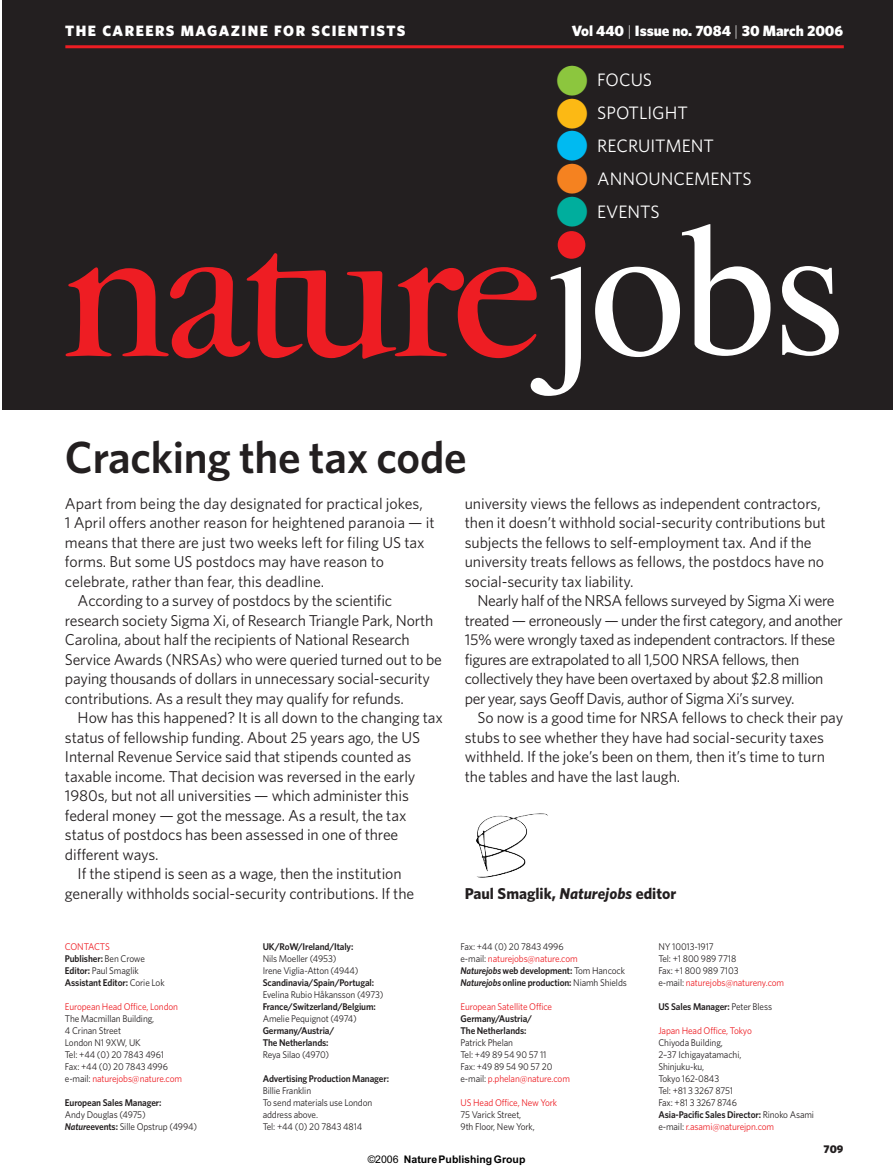
<style>
.page{position:relative;width:893px;height:1173px;background:#fff}
.page>*{position:absolute;margin:0;border:0;box-sizing:border-box;transform-origin:0 0}
.t1{font:600 45px "Whitney";letter-spacing:-.005em;color:#231f20}
.t2{font:41.25px "Zapf Dingbats";color:#00ae9d}
.t3{font:18px/33px "Whitney";color:#fff}
.t4{font:15.75px/19.5px "Whitney";letter-spacing:-.005em;color:#231f20}
.t5{font:15.75px/19.5px "Whitney";letter-spacing:-.025em;color:#231f20}
.t6{font:700 15.75px "Whitney";color:#231f20}
.t7{font:900 15px "Whitney";letter-spacing:.085em;color:#fff}
.t8{font:900 15px "Whitney";letter-spacing:-.005em;color:#fff}
.t9{font:900 11.25px "Whitney";color:#231f20}
.t10{font:700 10.5px "Arial";color:#000}
.t11{font:9.75px/12px "Whitney";letter-spacing:-.01em;color:#231f20;scale:.95 1}
.t12{font:600 9.75px/12px "Whitney";letter-spacing:-.01em;color:#231f20;scale:.95 1}
.t13{font:9.75px "Whitney";letter-spacing:-.01em;color:#ee1d23;scale:.95 1}
.s1{font-weight:300}
.s2{color:#f58220}
.s3{color:#00baf1}
.s4{color:#fcb914}
.s5{color:#8cc63e}
.s6{font-style:italic}
.s7{font-weight:400;color:#ee1d23}
.s8{font-weight:400}
.s9{color:#ee1d23}
.s10{font-weight:600;font-style:italic}
.s11{font-weight:600}
.s12{font-family:"Arial MT2";font-weight:400}
</style>
<div class="page">
<div style="left:2px;top:0;width:890px;height:410px;background:#231f20"></div>
<hr style="left:65px;top:45px;width:778px;height:3px;background:#ee1d23">
<svg style="left:595px;top:224px;width:175px;height:133px"></svg>
<svg style="left:782px;top:266px;width:56px;height:90px"></svg>
<div style="left:557px;top:231px;width:28px;height:28px;background:#ee1d23;border-radius:50%"></div>
<svg style="left:66px;top:253px;width:515px;height:143px"></svg>
<img style="left:476px;top:816px;width:40px;height:25px">
<p class="t7" style="left:65px;top:25px;width:342px">THE CAREERS MAGAZINE FOR SCIENTISTS</p>
<p class="t8" style="left:572px;top:25px;width:273px">Vol 440 <span class="s1">|</span> Issue no. 7084 <span class="s1">|</span> 30 March 2006</p>
<h2 class="t2" style="left:552px;top:228px;width:165px;rotate:-90deg">●<span class="s2">●</span><span class="s3">●</span><span class="s4">●</span><span class="s5">●</span></h2>
<p class="t3" style="left:597px;top:65px;width:156px">FOCUS<br>SPOTLIGHT<br>RECRUITMENT<br>ANNOUNCEMENTS<br>EVENTS</p>
<h1 class="t1" style="left:65px;top:440px;width:403px">Cracking the tax code</h1>
<p class="t4" style="left:65px;top:495px;width:359px">Apart from being the day designated for practical jokes,</p>
<p class="t4" style="left:65px;top:514px;width:371px">1 April offers another reason for heightened paranoia — it</p>
<p class="t4" style="left:65px;top:534px;width:361px">means that there are just two weeks left for filing US tax</p>
<p class="t4" style="left:65px;top:553px;width:321px">forms. But some US postdocs may have reason to</p>
<p class="t4" style="left:65px;top:573px;width:261px">celebrate, rather than fear, this deadline.</p>
<p class="t4" style="left:78px;top:592px;width:316px">According to a survey of postdocs by the scientific</p>
<p class="t4" style="left:65px;top:612px;width:370px">research society Sigma Xi, of Research Triangle Park, North</p>
<p class="t4" style="left:65px;top:631px;width:346px">Carolina, about half the recipients of National Research</p>
<p class="t4" style="left:65px;top:651px;width:378px">Service Awards (NRSAs) who were queried turned out to be</p>
<p class="t4" style="left:65px;top:670px;width:366px">paying thousands of dollars in unnecessary social-security</p>
<p class="t4" style="left:65px;top:690px;width:340px">contributions. As a result they may qualify for refunds.</p>
<p class="t4" style="left:78px;top:709px;width:366px">How has this happened? It is all down to the changing tax</p>
<p class="t4" style="left:65px;top:729px;width:356px">status of fellowship funding. About 25 years ago, the US</p>
<p class="t4" style="left:65px;top:748px;width:348px">Internal Revenue Service said that stipends counted as</p>
<p class="t4" style="left:65px;top:768px;width:352px">taxable income. That decision was reversed in the early</p>
<p class="t4" style="left:65px;top:787px;width:345px">1980s, but not all universities — which administer this</p>
<p class="t4" style="left:65px;top:807px;width:343px">federal money — got the message. As a result, the tax</p>
<p class="t4" style="left:65px;top:826px;width:335px">status of postdocs has been assessed in one of three</p>
<p class="t4" style="left:65px;top:846px;width:95px">different ways.</p>
<p class="t4" style="left:78px;top:865px;width:325px">If the stipend is seen as a wage, then the institution</p>
<p class="t4" style="left:65px;top:885px;width:351px">generally withholds social-security contributions. If the</p>
<p class="t4" style="left:465px;top:495px;width:362px">university views the fellows as independent contractors, then it doesn’t withhold social-security contributions but subjects the fellows to self-employment tax. And if the university treats fellows as fellows, the postdocs have no social-security tax liability.</p>
<p class="t5" style="left:465px;top:592px;width:379px;text-indent:13px">Nearly half of the NRSA fellows surveyed by Sigma Xi were treated — erroneously — under the first category, and another 15% were wrongly taxed as independent contractors. If these figures are extrapolated to all 1,500 NRSA fellows, then collectively they have been overtaxed by about $2.8 million per year, says Geoff Davis, author of Sigma Xi’s survey.</p>
<p class="t4" style="left:465px;top:709px;width:380px;text-indent:13px">So now is a good time for NRSA fellows to check their pay stubs to see whether they have had social-security taxes withheld. If the joke’s been on them, then it’s time to turn the tables and have the last laugh.</p>
<p class="t6" style="left:465px;top:887px;width:213px">Paul Smaglik, <span class="s6">Naturejobs</span> editor</p>
<p class="t12" style="left:65px;top:941px;width:106px"><span class="s7">CONTACTS<br></span>Publisher: <span class="s8">Ben Crowe<br></span>Editor: <span class="s8">Paul Smaglik<br></span>Assistant Editor: <span class="s8">Corie Lok</span></p>
<p class="t13" style="left:65px;top:1003px;width:121px">European Head Office, London</p>
<p class="t11" style="left:65px;top:1013px;width:125px">The Macmillan Building,<br>4 Crinan Street<br>London N1 9XW, UK<br>Tel: +44 (0) 20 7843 4961<br>Fax: +44 (0) 20 7843 4996 e-mail: <span class="s9">naturejobs@nature.com</span></p>
<p class="t12" style="left:65px;top:1097px;width:103px">European Sales Manager:</p>
<p class="t11" style="left:65px;top:1109px;width:141px">Andy Douglas (4975)<br><span class="s10">Nature</span><span class="s11">events:</span> Sille Opstrup (4994)</p>
<p class="t12" style="left:263px;top:941px;width:97px">UK/RoW/Ireland/Italy:</p>
<p class="t11" style="left:263px;top:953px;width:102px">Nils Moeller (4953)<br>Irene Viglia-Atton (4944)</p>
<p class="t12" style="left:263px;top:977px;width:119px">Scandinavia/Spain/Portugal:</p>
<p class="t11" style="left:263px;top:989px;width:129px">Evelina Rubio Håkansson (4973)</p>
<p class="t12" style="left:263px;top:1001px;width:121px">France/Switzerland/Belgium:</p>
<p class="t11" style="left:263px;top:1013px;width:101px">Amelie Pequignot (4974)</p>
<p class="t12" style="left:263px;top:1025px;width:77px">Germany/Austria/<br>The Netherlands:</p>
<p class="t11" style="left:263px;top:1049px;width:72px">Reya Silao (4970)</p>
<p class="t12" style="left:263px;top:1073px;width:134px">Advertising Production Manager:</p>
<p class="t11" style="left:263px;top:1085px;width:117px">Billie Franklin<br>To send materials use London address above.<br>Tel: +44 (0) 20 7843 4814</p>
<p class="t11" style="left:460px;top:941px;width:177px">Fax: +44 (0) 20 7843 4996<br>e-mail: <span class="s9">naturejobs@nature.com<br></span><span class="s10">Naturejobs</span> <span class="s11">web development:</span> Tom Hancock <span class="s10">Naturejobs</span> <span class="s11">online production:</span> Niamh Shields</p>
<p class="t13" style="left:460px;top:1003px;width:98px">European Satellite Office</p>
<p class="t12" style="left:460px;top:1013px;width:77px">Germany/Austria/<br>The Netherlands:</p>
<p class="t11" style="left:460px;top:1037px;width:117px">Patrick Phelan<br>Tel: +49 89 54 90 57 11<br>Fax: +49 89 54 90 57 20 e-mail: <span class="s9">p.phelan@nature.com</span></p>
<p class="t13" style="left:460px;top:1099px;width:103px">US Head Office, New York</p>
<p class="t11" style="left:460px;top:1109px;width:80px">75 Varick Street,<br>9th Floor, New York,</p>
<p class="t10" style="left:367px;top:1153px;width:159px"><span class="s8">©200</span><span class="s12">6</span> NaturePublishingGroup</p>
<p class="t11" style="left:658px;top:941px;width:134px">NY 10013-1917<br>Tel: +1 800 989 7718<br>Fax: +1 800 989 7103<br>e-mail: <span class="s9">naturejobs@natureny.com</span></p>
<p class="t12" style="left:658px;top:1001px;width:121px">US Sales Manager: <span class="s8">Peter Bless</span></p>
<p class="t13" style="left:658px;top:1027px;width:100px">Japan Head Office, Tokyo</p>
<p class="t11" style="left:658px;top:1037px;width:165px">Chiyoda Building,<br>2–37 Ichigayatamachi,<br>Shinjuku-ku,<br>Tokyo 162-0843<br>Tel: +81 3 3267 8751<br>Fax: +81 3 3267 8746<br><span class="s11">Asia-Pacific Sales Director:</span> Rinoko Asami e-mail: <span class="s9">r.asami@naturejpn.com</span></p>
<p class="t9" style="left:823px;top:1145px;width:21px">709</p>
</div>
